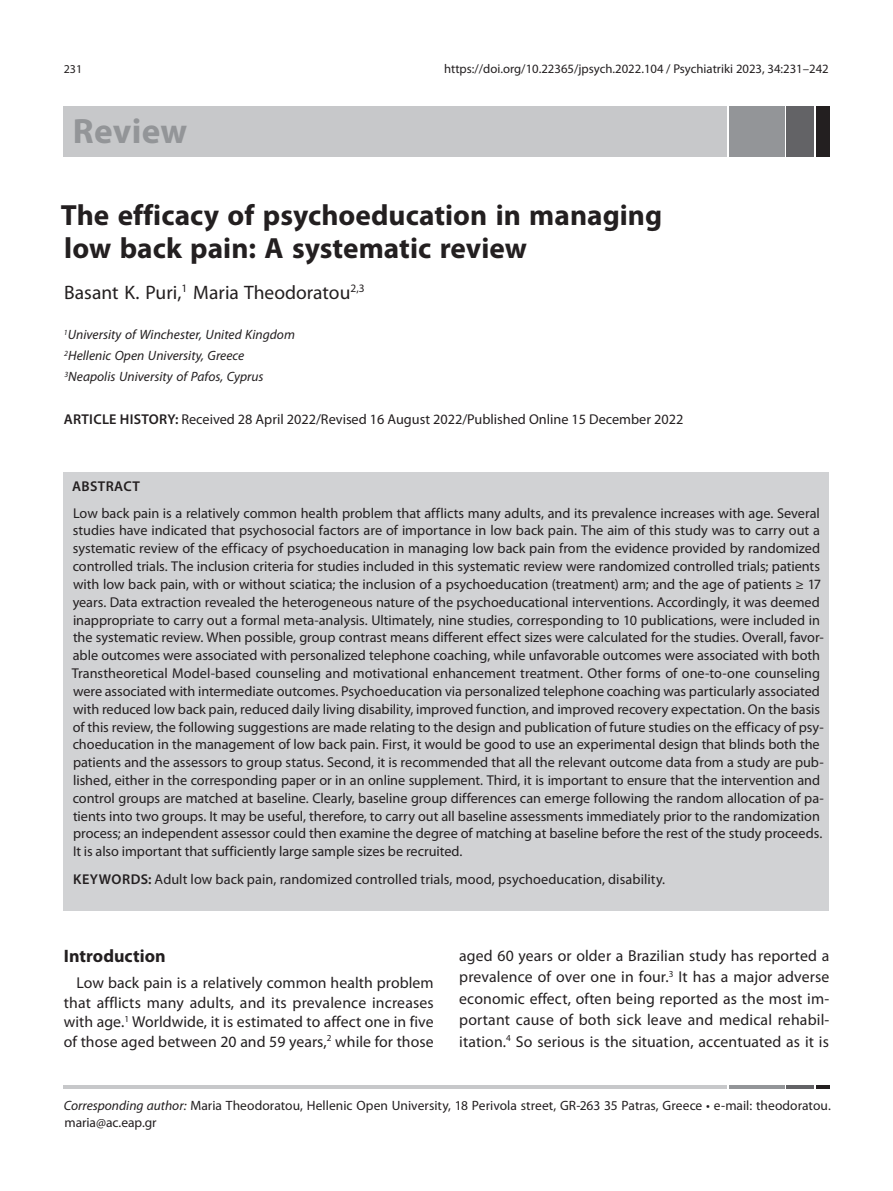
<style>
.page{position:relative;width:893px;height:1191px;background:#fff}
.page>*{position:absolute;margin:0;border:0;box-sizing:border-box;transform-origin:0 0}
.t1{font:700 35.25px "Myriad Pro";letter-spacing:.01em;color:#939598}
.t2{font:700 29.25px/32.2px "Myriad Pro";color:#231f20}
.t3{font:19.5px "Myriad Pro";color:#231f20}
.t4{font:700 18px "Myriad Pro";color:#231f20}
.t5{font:15.75px/21.5px "Myriad Pro";letter-spacing:.005em;color:#231f20;text-align:justify}
.t6{font:14.25px/17.9px "Myriad Pro";color:#231f20}
.t7{font:600 14.25px "Myriad Pro";letter-spacing:.025em;color:#231f20}
.t8{font:13.5px/16.8px "Myriad Pro";color:#231f20}
.t9{font:italic 13.5px/21.1px "Myriad Pro";color:#231f20}
.t10{font:12.75px "Myriad Pro";color:#231f20}
.t11{font:12px "Myriad Pro";color:#231f20}
.s1{font-weight:600}
.s2{font-style:italic}
</style>
<div class="page">
<div style="left:64px;top:106px;width:663px;height:51px;background:#c7c8ca"></div>
<div style="left:729px;top:106px;width:56px;height:51px;background:#939598"></div>
<div style="left:787px;top:106px;width:27px;height:51px;background:#636366"></div>
<div style="left:816px;top:106px;width:13px;height:51px;background:#231f20"></div>
<hr style="left:64px;top:1086px;width:663px;height:3px;background:#c7c8ca">
<hr style="left:729px;top:1086px;width:56px;height:3px;background:#939598">
<hr style="left:787px;top:1086px;width:27px;height:3px;background:#636366">
<svg style="left:816px;top:1086px;width:13px;height:3px"></svg>
<div style="left:64px;top:472px;width:765px;height:438px;background:#d1d2d4"></div>
<p class="t11" style="left:64px;top:62px;width:20px">231</p>
<p class="t10" style="left:444px;top:61px;width:386px">https://doi.org/10.22365/jpsych.2022.104 / Psychiatriki 2023, 34:231–242</p>
<h1 class="t1" style="left:73px;top:108px;width:116px">Review</h1>
<h2 class="t2" style="left:61px;top:198px;width:603px">The efficacy of psychoeducation in managing low back pain: Α systematic review</h2>
<h3 class="t3" style="left:64px;top:280px;width:302px">Basant K. Puri,<sup>1</sup> Maria Theodoratou<sup>2,3</sup></h3>
<p class="t9" style="left:64px;top:324px;width:233px"><sup>1</sup>University of Winchester, United Kingdom<br><sup>2</sup>Hellenic Open University, Greece<br><sup>3</sup>Neapolis University of Pafos, Cyprus</p>
<p class="t6" style="left:64px;top:410px;width:621px"><span class="s1">ARTICLE HISTORY:</span> Received 28 April 2022/Revised 16 August 2022/Published Online 15 December 2022</p>
<p class="t7" style="left:72px;top:477px;width:69px">ABSTRACT</p>
<p class="t6" style="left:72px;top:504px;width:753px">Low back pain is a relatively common health problem that afflicts many adults, and its prevalence increases with age. Several studies have indicated that psychosocial factors are of importance in low back pain. The aim of this study was to carry out a systematic review of the efficacy of psychoeducation in managing low back pain from the evidence provided by randomized controlled trials. The inclusion criteria for studies included in this systematic review were randomized controlled trials; patients with low back pain, with or without sciatica; the inclusion of a psychoeducation (treatment) arm; and the age of patients ≥ 17 years. Data extraction revealed the heterogeneous nature of the psychoeducational interventions. Accordingly, it was deemed inappropriate to carry out a formal meta-analysis. Ultimately, nine studies, corresponding to 10 publications, were included in the systematic review. When possible, group contrast means different effect sizes were calculated for the studies. Overall, favor&shy;able outcomes were associated with personalized telephone coaching, while unfavorable outcomes were associated with both Transtheoretical Model-based counseling and motivational enhancement treatment. Other forms of one-to-one counseling were associated with intermediate outcomes. Psychoeducation via personalized telephone coaching was particularly associated with reduced low back pain, reduced daily living disability, improved function, and improved recovery expectation. On the basis of this review, the following suggestions are made relating to the design and publication of future studies on the efficacy of psy&shy;choeducation in the management of low back pain. First, it would be good to use an experimental design that blinds both the patients and the assessors to group status. Second, it is recommended that all the relevant outcome data from a study are pub&shy;lished, either in the corresponding paper or in an online supplement. Third, it is important to ensure that the intervention and control groups are matched at baseline. Clearly, baseline group differences can emerge following the random allocation of pa&shy;tients into two groups. It may be useful, therefore, to carry out all baseline assessments immediately prior to the randomization process; an independent assessor could then examine the degree of matching at baseline before the rest of the study proceeds.<br>It is also important that sufficiently large sample sizes be recruited.</p>
<p class="t6" style="left:73px;top:870px;width:593px"><span class="s1">KEYWORDS:</span> Adult low back pain, randomized controlled trials, mood, psychoeducation, disability.</p>
<p class="t4" style="left:64px;top:944px;width:103px">Introduction</p>
<p class="t5" style="left:64px;top:973px;width:372px;line-height:19.5px;text-indent:13px">Low back pain is a relatively common health problem that afflicts many adults, and its prevalence increases with age.<sup>1</sup> Worldwide, it is estimated to affect one in five of those aged between 20 and 59 years,<sup>2</sup> while for those</p>
<p class="t5" style="left:459px;top:944px;width:372px">aged 60 years or older a Brazilian study has reported a prevalence of over one in four.<sup>3</sup> It has a major adverse economic effect, often being reported as the most im&shy;portant cause of both sick leave and medical rehabil&shy;itation.<sup>4</sup> So serious is the situation, accentuated as it is</p>
<p class="t8" style="left:64px;top:1097px;width:768px"><span class="s2">Corresponding author:</span> Maria Theodoratou, Hellenic Open University, 18 Perivola street, GR-263 35 Patras, Greece • e-mail: theodoratou. maria@ac.eap.gr</p>
</div>
